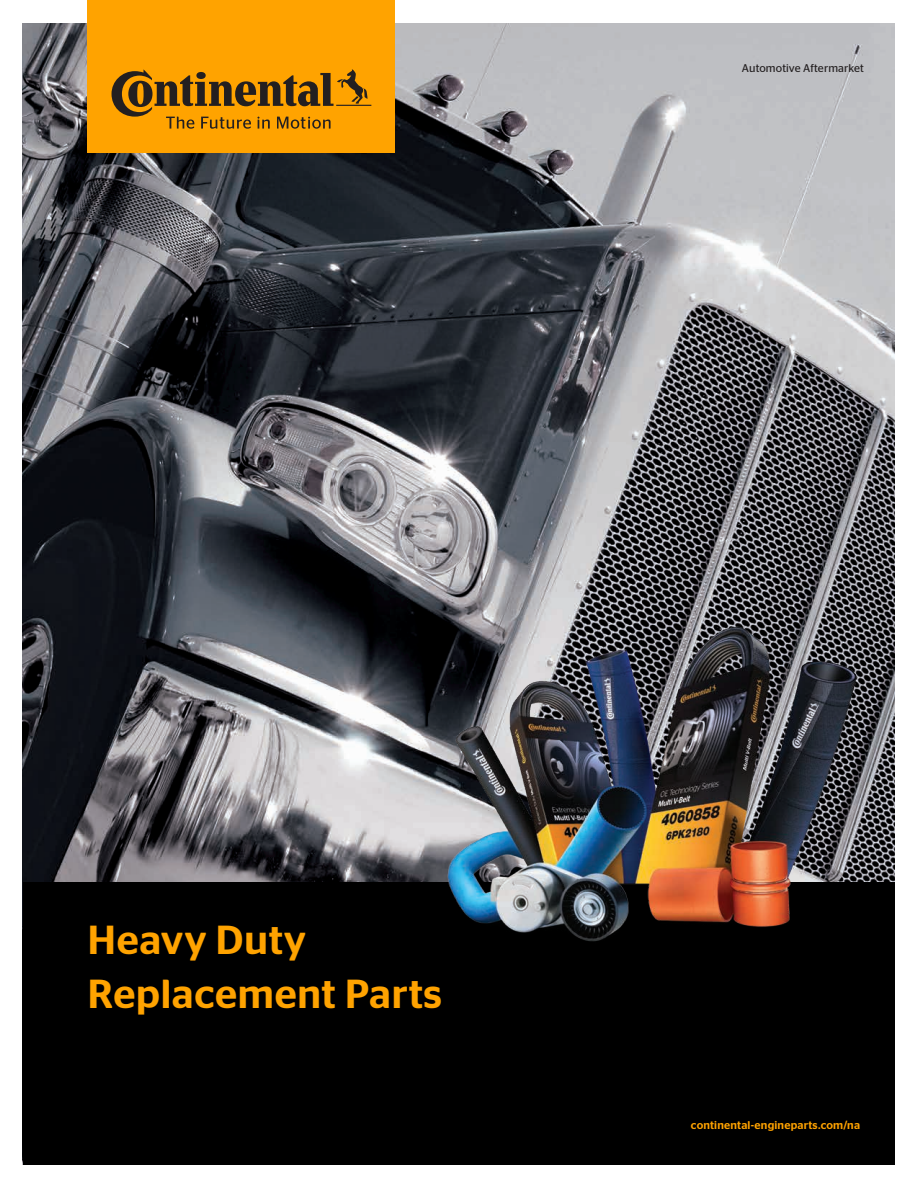
<style>
.page{position:relative;width:918px;height:1188px;background:#fff}
.page>*{position:absolute;margin:0;border:0;box-sizing:border-box;transform-origin:0 0}
.t1{font:500 40.5px/54px "Continental Stag Sans";letter-spacing:.015em;color:#ffa300}
.t2{font:500 11.25px "Continental Stag Sans";letter-spacing:.015em;color:#ffa300}
.t3{font:11.25px "Continental Stag Sans";letter-spacing:.005em;color:#231f20}
</style>
<div class="page">
<img style="left:23px;top:23px;width:872px;height:1142px">
<div style="left:24px;top:882px;width:871px;height:283px;background:#000"></div>
<div style="left:88px;top:0;width:307px;height:152px;background:#ffa300"></div>
<svg style="left:112px;top:69px;width:259px;height:60px"></svg>
<img style="left:408px;top:604px;width:482px;height:338px">
<p class="t3" style="left:742px;top:62px;width:124px">Automotive Aftermarket</p>
<h1 class="t1" style="left:88px;top:913px;width:356px">Heavy Duty<br>Replacement Parts</h1>
<p class="t2" style="left:691px;top:1118px;width:171px">continental-engineparts.com/na</p>
</div>
